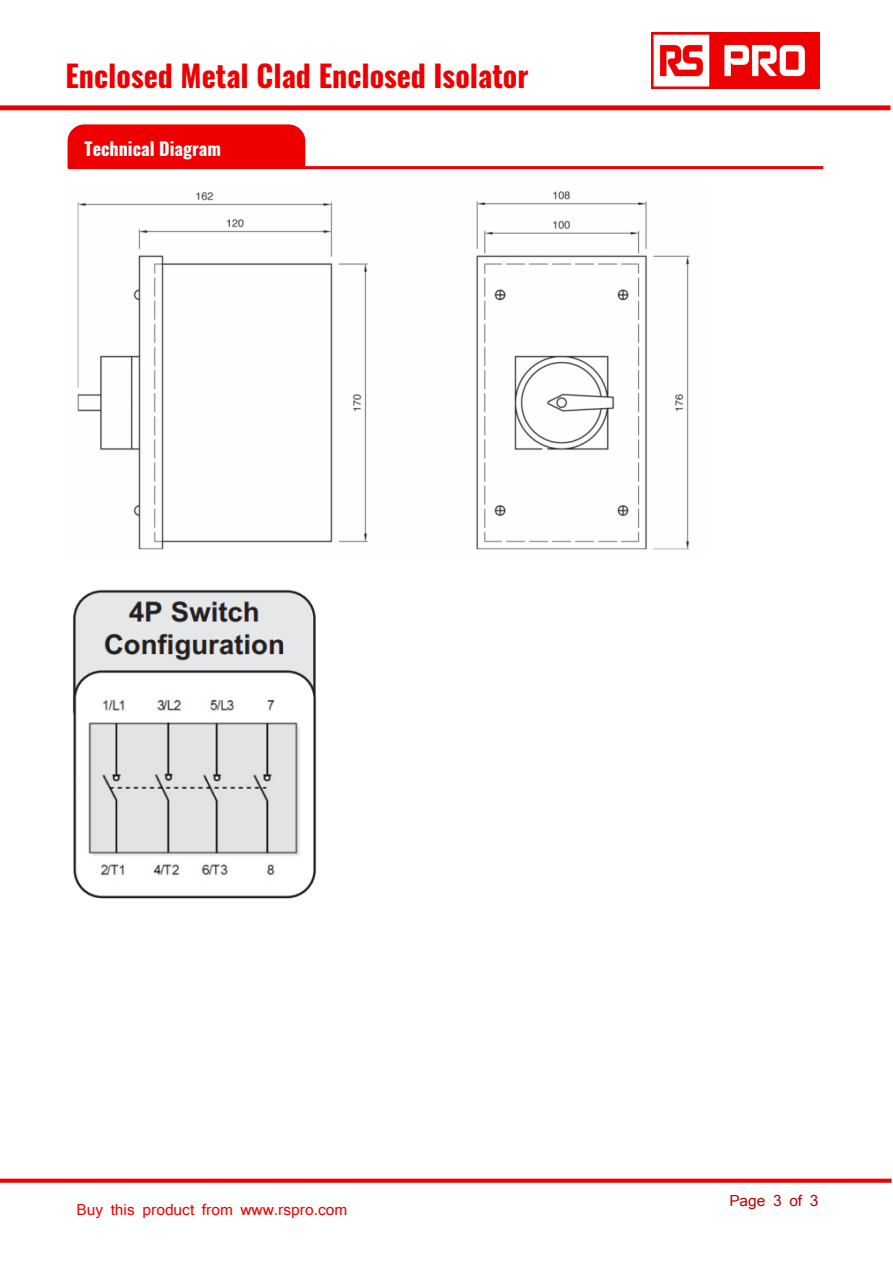
<style>
.page{position:relative;width:893px;height:1263px;background:#fff}
.page>*{position:absolute;margin:0;border:0;box-sizing:border-box;transform-origin:0 0}
.t1{font:700 30px "Oswald";color:#ef0000}
.t2{font:700 18px "Oswald";color:#fff}
.t3{font:15px "Mangal";color:#ef0000}
.t4{font:15px "Mangal";color:#c00000}
</style>
<div class="page">
<img style="left:77px;top:191px;width:613px;height:359px">
<img style="left:72px;top:589px;width:245px;height:310px">
<div style="left:0;top:105px;width:890px;height:5px;background:#ef0000"></div>
<svg style="left:0;top:1179px;width:891px;height:4px;fill:#ef0000"></svg>
<img style="left:652px;top:33px;width:167px;height:55px">
<svg style="left:67px;top:124px;width:239px;height:45px"></svg>
<div style="left:74px;top:136px;width:225px;height:25px;background:#ef0000"></div>
<hr style="left:68px;top:166px;width:755px;height:3px;background:#ef0000">
<p class="t1" style="left:65px;top:55px;width:465px">Enclosed Metal Clad Enclosed Isolator</p>
<p class="t2" style="left:85px;top:136px;width:138px">Technical Diagram</p>
<p class="t3" style="left:76px;top:1201px;width:272px">Buy this product from www.rspro.com</p>
<p class="t4" style="left:729px;top:1192px;width:91px">Page 3 of 3</p>
</div>
